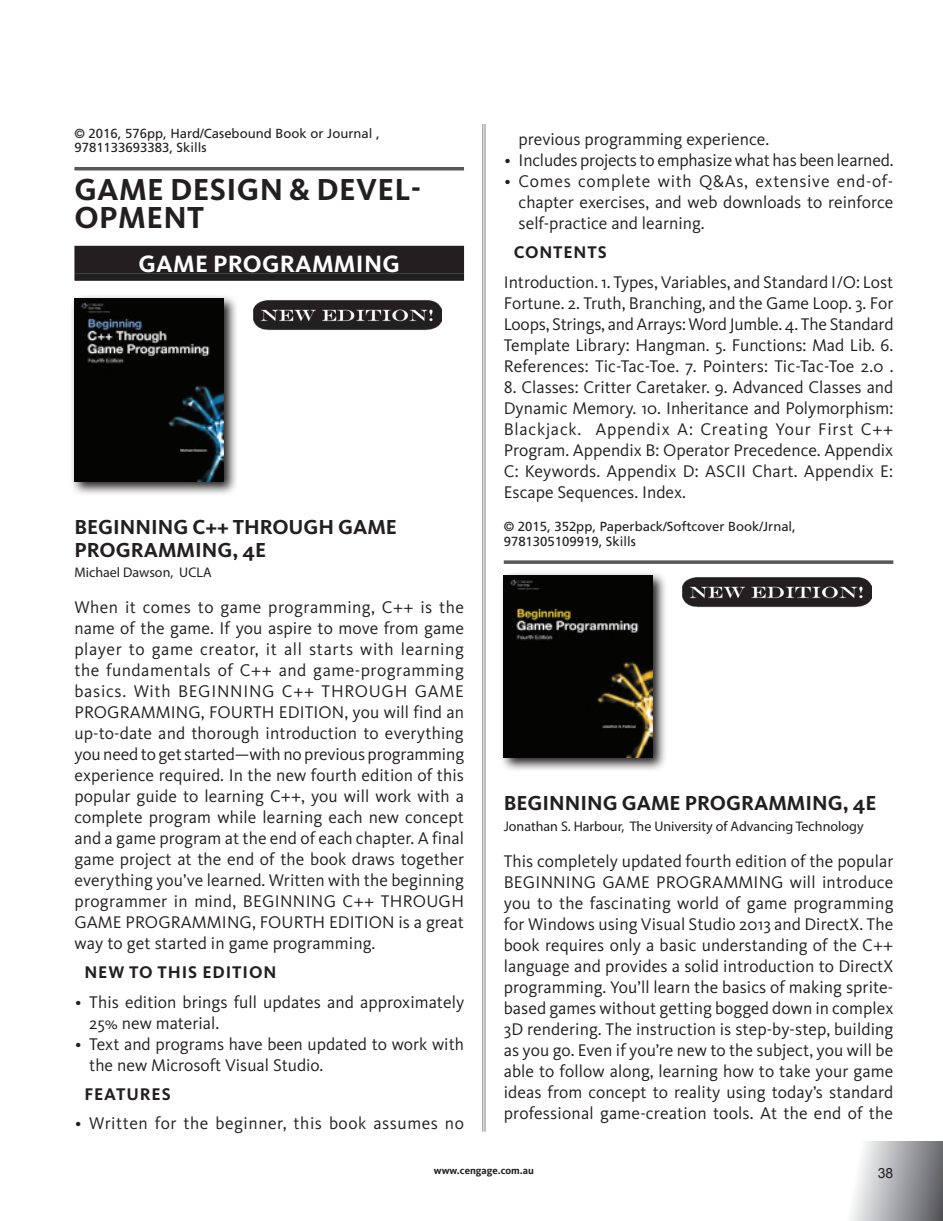
<style>
.page{position:relative;width:943px;height:1221px;background:#fff}
.page>*{position:absolute;margin:0;border:0;box-sizing:border-box;transform-origin:0 0}
.t1{font:700 31.5px/28px "Kievit OT";letter-spacing:.01em;color:#231f20}
.t2{font:700 24.5px "Kievit OT";letter-spacing:.01em;color:#fff}
.t3{font:700 21px "Kievit OT";color:#231f20}
.t4{font:17.5px/21px "Kievit OT";color:#231f20;text-align:justify}
.t5{font:17.5px "Kievit OT";letter-spacing:.03em;color:#231f20}
.t6{font:700 17.5px "Kievit OT";color:#231f20}
.t7{font:14px "Myriad Pro";color:#231f20}
.t8{font:14px "Arial";color:#231f20}
.t9{font:13.12px/14px "Frutiger LT Std";color:#231f20}
.t10{font:700 10.5px "Kievit OT";color:#231f20}
</style>
<div class="page">
<div style="left:843px;top:1141px;width:100px;height:79px;background:linear-gradient(to right,#fff,#5f6165)"></div>
<hr style="left:482px;top:124px;width:1px;height:1007px;background:#808285">
<hr style="left:484px;top:124px;width:1px;height:1007px;background:#808285">
<hr style="left:74px;top:167px;width:390px;height:3px;background:#57585a">
<div style="left:74px;top:246px;width:390px;height:28px;background:#231f20"></div>
<div style="left:74px;top:274px;width:390px;height:7px;background:#231f20"></div>
<svg style="left:72px;top:296px;width:164px;height:198px;background:#a3a2a3"></svg>
<img style="left:74px;top:298px;width:149px;height:183px">
<svg style="left:504px;top:560px;width:389px;height:4px;background:#6b6c6e"></svg>
<svg style="left:502px;top:573px;width:163px;height:197px;background:#9c9a99"></svg>
<img style="left:504px;top:575px;width:148px;height:182px">
<img style="left:253px;top:300px;width:188px;height:31px">
<img style="left:682px;top:577px;width:189px;height:30px">
<p class="t9" style="left:74px;top:127px;width:307px">© 2016, 576pp, Hard/Casebound Book or Journal ,<br>9781133693383, Skills</p>
<h1 class="t1" style="left:75px;top:175px;width:348px">GAME DESIGN &amp; DEVEL-<br>OPMENT</h1>
<h2 class="t2" style="left:139px;top:249px;width:178px">GAM E PROG RAMM</h2>
<h2 class="t2" style="left:356px;top:249px;width:41px">ING</h2>
<p class="t3" style="left:74px;top:514px;width:52px">BEGINNIN</p>
<p class="t3" style="left:173px;top:514px;width:74px">G C++ THRO</p>
<p class="t3" style="left:288px;top:514px;width:107px">UGH GAME</p>
<p class="t3" style="left:74px;top:537px;width:14px">PRO</p>
<p class="t3" style="left:116px;top:537px;width:149px">GRAMMING, 4E</p>
<p class="t7" style="left:74px;top:564px;width:139px">Michael Dawson, UCLA</p>
<p class="t4" style="left:74px;top:596px;width:391px">When it comes to game programming, C++ is the name of the game. If you aspire to move from game player to game creator, it all starts with learning the fundamentals of C++ and game-programming basics. With BEGINNING C++ THROUGH GAME PROGRAMMING, FOURTH EDITION, you will find an up-to-date and thorough introduction to everything you need to get started—with no previous programming experience required. In the new fourth edition of this popular guide to learning C++, you will work with a complete program while learning each new concept and a game program at the end of each chapter. A final game project at the end of the book draws together everything you’ve learned. Written with the beginning programmer in mind, BEGINNING C++ THROUGH GAME PROGRAMMING, FOURTH EDITION is a great way to get started in game programming.</p>
<p class="t6" style="left:84px;top:961px;width:84px">NEW TOTHIS</p>
<p class="t6" style="left:202px;top:961px;width:12px">EDITION</p>
<p class="t4" style="left:89px;top:991px;width:376px;text-indent:-14px">• This edition brings full updates and approximately<br>25% new material.</p>
<p class="t4" style="left:89px;top:1033px;width:376px;text-indent:-14px">• Text and programs have been updated to work with the new Microsoft Visual Studio.</p>
<p class="t6" style="left:84px;top:1083px;width:67px">FEATURES</p>
<p class="t5" style="left:75px;top:1112px;width:390px">• Written for the beginner, this book assumes no</p>
<p class="t4" style="left:518px;top:128px;width:252px">previous programming experience.</p>
<p class="t4" style="left:504px;top:149px;width:390px">• Includes projects to emphasize what has been learned.</p>
<p class="t4" style="left:518px;top:170px;width:376px;text-indent:-14px">• Comes complete with Q&amp;As, extensive end-of&shy;chapter exercises, and web downloads to reinforce self-practice and learning.</p>
<p class="t6" style="left:513px;top:241px;width:13px">CONTENTS</p>
<p class="t4" style="left:504px;top:271px;width:391px">Introduction. 1. Types, Variables, and Standard I/O: Lost Fortune. 2. Truth, Branching, and the Game Loop. 3. For Loops, Strings, and Arrays: Word Jumble. 4. The Standard Template Library: Hangman. 5. Functions: Mad Lib. 6.<br>References: Tic-Tac-Toe. 7. Pointers: Tic-Tac-Toe 2.0 .</p>
<p class="t4" style="left:504px;top:376px;width:391px">8. Classes: Critter Caretaker. 9. Advanced Classes and Dynamic Memory. 10. Inheritance and Polymorphism:<br>Blackjack. Appendix A: Creating Your First C++ Program. Appendix B: Operator Precedence. Appendix C: Keywords. Appendix D: ASCII Chart. Appendix E:<br>Escape Sequences. Index.</p>
<p class="t9" style="left:504px;top:520px;width:294px">© 2015, 352pp, Paperback/Softcover Book/Jrnal,<br>9781305109919, Skills</p>
<p class="t3" style="left:504px;top:790px;width:52px">BEGINNIN</p>
<p class="t3" style="left:603px;top:790px;width:96px">G GAME PRO</p>
<p class="t3" style="left:726px;top:790px;width:149px">GRAMMING, 4E</p>
<p class="t7" style="left:504px;top:817px;width:361px">Jonathan S. Harbour, The University of Advancing Technology</p>
<p class="t4" style="left:504px;top:850px;width:391px">This completely updated fourth edition of the popular BEGINNING GAME PROGRAMMING will introduce you to the fascinating world of game programming for Windows using Visual Studio 2013 and DirectX. The book requires only a basic understanding of the C++ language and provides a solid introduction to DirectX programming. You’ll learn the basics of making sprite&shy;based games without getting bogged down in complex 3D rendering. The instruction is step-by-step, building as you go. Even if you’re new to the subject, you will be able to follow along, learning how to take your game ideas from concept to reality using today’s standard professional game-creation tools. At the end of the</p>
<p class="t10" style="left:434px;top:1164px;width:102px">WWW.CENGAGE.COM.AU</p>
<p class="t8" style="left:877px;top:1163px;width:17px">38</p>
</div>
